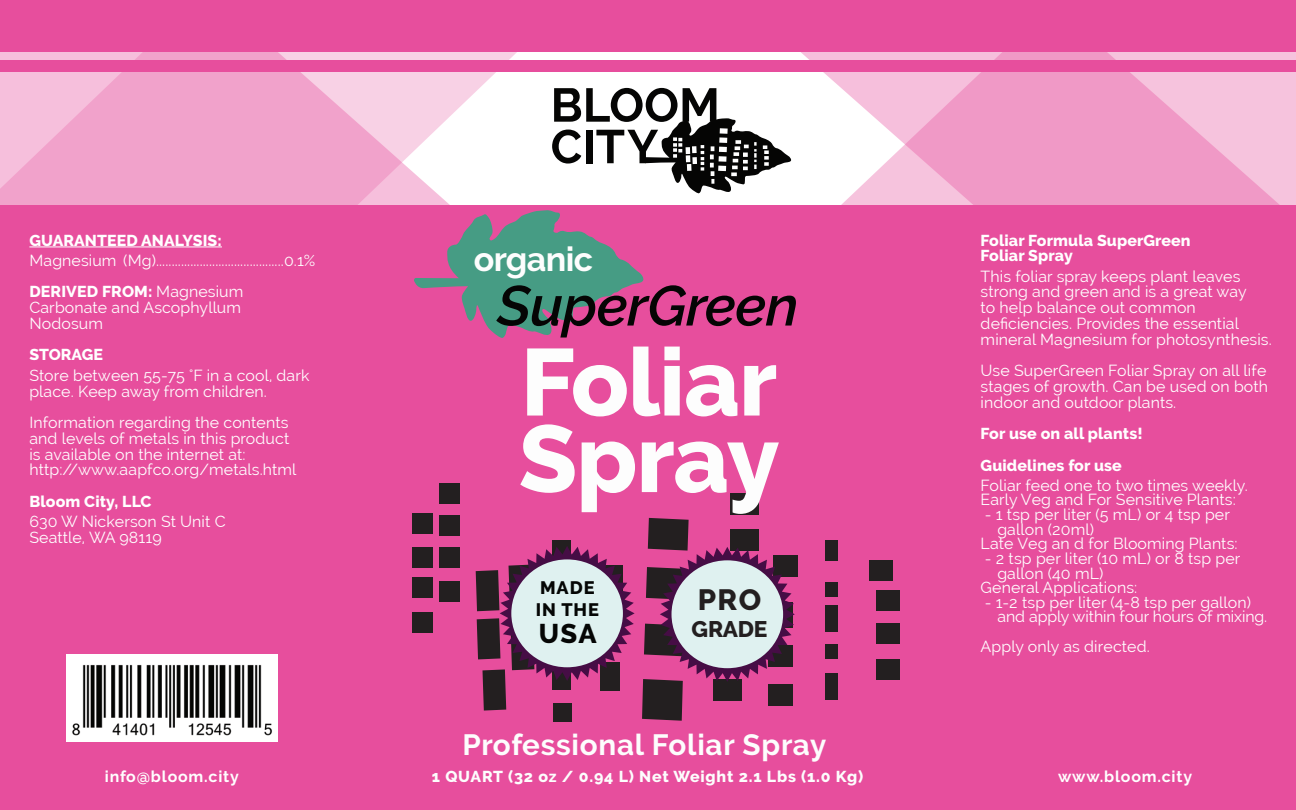
<style>
.page{position:relative;width:1296px;height:810px;background:#fff}
.page>*{position:absolute;margin:0;border:0;box-sizing:border-box;transform-origin:0 0}
.t1{font:800 94.5px/76.5px "Raleway";letter-spacing:-.01em;color:#fdfdfd}
.t2{font:italic 600 56.25px "Raleway";letter-spacing:-.01em;color:#050504}
.t3{font:700 33.75px "Raleway";letter-spacing:-.015em;color:#fdfdfd}
.t4{font:700 29.25px "Raleway";letter-spacing:.025em;color:#fdfdfd}
.t5{font:800 29.25px "Raleway";color:#231f20}
.t6{font:800 27px "Raleway";color:#050605}
.t7{font:800 22.5px "Raleway";letter-spacing:-.01em;color:#231f20}
.t8{font:800 18px/21.6px "Raleway";letter-spacing:.05em;color:#050605}
.t9{font:15.75px/15.8px "Raleway";letter-spacing:.005em;color:#fff}
.t10{font:800 15.75px/15.8px "Raleway";letter-spacing:.005em;color:#fff}
.t11{font:800 15.75px "Raleway";letter-spacing:.05em;color:#fdfdfd}
.t12{font:700 15.75px "Raleway";letter-spacing:.05em;color:#fff}
.s1{font-weight:800}
</style>
<div class="page">
<svg style="left:785px;top:52px;width:511px;height:154px;background:#f4b5d5"></svg>
<svg style="left:464px;top:52px;width:91px;height:154px"></svg>
<svg style="left:0;top:52px;width:464px;height:154px;background:#f3b0d3"></svg>
<div style="left:0;top:206px;width:1296px;height:604px;background:#e74e9d"></div>
<div style="left:0;top:0;width:1296px;height:52px;background:#e74e9d"></div>
<div style="left:0;top:60px;width:1296px;height:12px;background:#e74e9d"></div>
<svg style="left:414px;top:210px;width:230px;height:128px"></svg>
<div style="left:553px;top:703px;width:18px;height:19px;background:#231f20"></div>
<div style="left:553px;top:540px;width:18px;height:19px;background:#231f20"></div>
<div style="left:412px;top:513px;width:20px;height:20px;background:#231f20"></div>
<div style="left:439px;top:515px;width:20px;height:21px;background:#231f20"></div>
<div style="left:412px;top:547px;width:20px;height:21px;background:#231f20"></div>
<div style="left:439px;top:547px;width:20px;height:21px;background:#231f20"></div>
<div style="left:412px;top:577px;width:20px;height:21px;background:#231f20"></div>
<div style="left:439px;top:581px;width:20px;height:21px;background:#231f20"></div>
<div style="left:412px;top:612px;width:20px;height:20px;background:#231f20"></div>
<div style="left:773px;top:555px;width:25px;height:22px;background:#231f20"></div>
<div style="left:826px;top:541px;width:12px;height:20px;background:#231f20"></div>
<div style="left:826px;top:582px;width:12px;height:14px;background:#231f20"></div>
<div style="left:826px;top:644px;width:12px;height:14px;background:#231f20"></div>
<div style="left:826px;top:606px;width:12px;height:26px;background:#231f20"></div>
<div style="left:826px;top:673px;width:12px;height:26px;background:#231f20"></div>
<div style="left:870px;top:560px;width:23px;height:21px;background:#231f20"></div>
<div style="left:877px;top:590px;width:23px;height:21px;background:#231f20"></div>
<div style="left:877px;top:623px;width:23px;height:21px;background:#231f20"></div>
<div style="left:877px;top:659px;width:23px;height:21px;background:#231f20"></div>
<div style="left:439px;top:483px;width:20px;height:21px;background:#231f20"></div>
<div style="left:730px;top:493px;width:29px;height:21px;background:#231f20"></div>
<svg style="left:552px;top:88px;width:240px;height:106px"></svg>
<svg style="left:476px;top:546px;width:159px;height:165px"></svg>
<div style="left:511px;top:559px;width:112px;height:108px;background:#dff1f0;border-radius:50%"></div>
<svg style="left:642px;top:518px;width:153px;height:203px"></svg>
<div style="left:672px;top:560px;width:111px;height:108px;background:#dff1f0;border-radius:50%"></div>
<hr style="left:29px;top:247px;width:193px;height:1px;background:#fff">
<img style="left:67px;top:654px;width:210px;height:87px">
<p class="t10" style="left:29px;top:233px;width:194px">GUARANTEED ANALYSIS:</p>
<p class="t9" style="left:29px;top:245px;width:288px;line-height:31.5px">Magnesium (Mg).........................................0.1%<br><span class="s1">DERIVED FROM:</span> Magnesium</p>
<p class="t9" style="left:29px;top:300px;width:213px">Carbonate and Ascophyllum<br>Nodosum</p>
<p class="t10" style="left:29px;top:347px;width:75px">STORAGE</p>
<p class="t9" style="left:29px;top:367px;width:282px">Store between 55-75 °F in a cool, dark place. Keep away from children.</p>
<p class="t9" style="left:29px;top:415px;width:269px">Information regarding the contents and levels of metals in this product is available on the internet at: http://www.aapfco.org/metals.html</p>
<p class="t10" style="left:29px;top:493px;width:123px">Bloom City, LLC</p>
<p class="t9" style="left:29px;top:514px;width:198px">630 W Nickerson St Unit C<br>Seattle, WA 98119</p>
<h3 class="t3" style="left:474px;top:239px;width:121px">organic</h3>
<h2 class="t2" style="left:497px;top:273px;width:303px">SuperGreen</h2>
<h1 class="t1" style="left:519px;top:345px;width:263px">Foliar<br>Spray</h1>
<p class="t8" style="left:536px;top:577px;width:65px">MADE<br>IN THE</p>
<h3 class="t6" style="left:539px;top:618px;width:59px">USA</h3>
<h3 class="t5" style="left:698px;top:583px;width:65px">PRO</h3>
<h3 class="t7" style="left:692px;top:616px;width:77px">GRADE</h3>
<h3 class="t4" style="left:462px;top:728px;width:366px">Professional Foliar Spray</h3>
<p class="t10" style="left:981px;top:232px;width:211px">Foliar Formula SuperGreen<br>Foliar Spray</p>
<p class="t9" style="left:981px;top:268px;width:293px">This foliar spray keeps plant leaves strong and green and is a great way<br>to help balance out common deficiencies. Provides the essential mineral Magnesium for photosynthesis.</p>
<p class="t9" style="left:981px;top:363px;width:289px;text-align:justify">Use SuperGreen Foliar Spray on all life stages of growth. Can be used on both indoor and outdoor plants.</p>
<p class="t10" style="left:981px;top:418px;width:164px;line-height:31.5px">For use on all plants!<br>Guidelines for use</p>
<p class="t9" style="left:981px;top:478px;width:269px;line-height:14.6px">Foliar feed one to two times weekly.<br>Early Veg and For Sensitive Plants:</p>
<p class="t9" style="left:985px;top:507px;width:247px">- 1 tsp per liter (5 mL) or 4 tsp per</p>
<p class="t9" style="left:997px;top:521px;width:98px">gallon (20ml)</p>
<p class="t9" style="left:981px;top:536px;width:259px">Late Veg an d for Blooming Plants:</p>
<p class="t9" style="left:985px;top:550px;width:257px">- 2 tsp per liter (10 mL) or 8 tsp per</p>
<p class="t9" style="left:997px;top:565px;width:108px">gallon (40 mL)</p>
<p class="t9" style="left:981px;top:580px;width:158px">General Applications:</p>
<p class="t9" style="left:997px;top:595px;width:271px;line-height:14.6px;text-indent:-13px">- 1-2 tsp per liter (4-8 tsp per gallon) and apply within four hours of mixing.</p>
<p class="t9" style="left:981px;top:638px;width:171px">Apply only as directed.</p>
<p class="t12" style="left:105px;top:767px;width:136px">info@bloom.city</p>
<p class="t11" style="left:432px;top:767px;width:433px">1 QUART (32 oz / 0.94 L) Net Weight 2.1 Lbs (1.0 Kg)</p>
<p class="t12" style="left:1058px;top:767px;width:135px">www.bloom.city</p>
</div>
